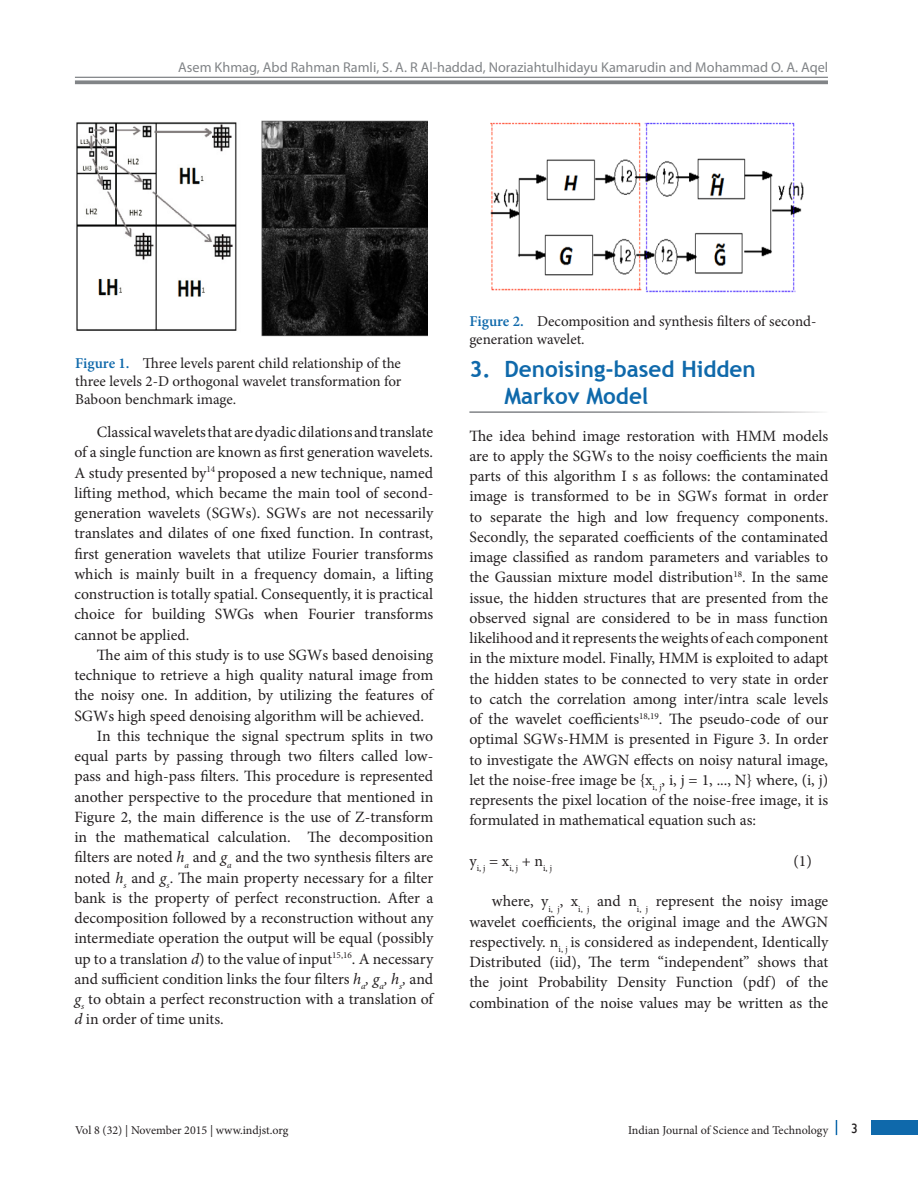
<style>
.page{position:relative;width:918px;height:1188px;background:#fff}
.page>*{position:absolute;margin:0;border:0;box-sizing:border-box;transform-origin:0 0}
.Body_Head{font:700 22.5px/27px "Trebuchet MS";color:#0f69ab}
.Body_Text_Ind_F{font:15.75px/20.2px "Minion Pro";color:#231f20;text-align:justify}
.Body_Text{font:15.75px/20.2px "Minion Pro";letter-spacing:-.005em;color:#231f20;text-align:justify}
.t1{font:15px/18px "Minion Pro";letter-spacing:-.005em;color:#231f20;text-align:justify}
.t2{font:14.25px "Myriad Pro";color:#818487}
.t3{font:13.5px "Gill Sans";color:#231f20}
.t4{font:12px "Minion Pro";color:#231f20}
.Body_Text-2{font:9.15px "Minion Pro";color:#231f20}
.s1{font-weight:600;color:#0f69ab}
.s2{font-style:italic}
</style>
<div class="page">
<hr style="left:75px;top:77px;width:753px;height:1px;background:#818487">
<svg style="left:75px;top:80px;width:753px;height:4px;background:#8e9194"></svg>
<div style="left:872px;top:1120px;width:46px;height:15px;background:#0f69ab"></div>
<svg style="left:836px;top:1120px;width:1px;height:15px"></svg>
<img style="left:76px;top:121px;width:352px;height:215px">
<img style="left:491px;top:122px;width:313px;height:171px">
<p class="t2" style="left:178px;top:60px;width:651px">Asem Khmag, Abd Rahman Ramli, S. A. R Al-haddad, Noraziahtulhidayu Kamarudin and Mohammad O. A. Aqel</p>
<p class="t1" style="left:75px;top:354px;width:328px"><span class="s1">Figure 1.</span> Three levels parent child relationship of the three levels 2-D orthogonal wavelet transformation for Baboon benchmark image.</p>
<p class="Body_Text_Ind_F" style="left:74px;top:422px;width:360px;text-indent:23px">Classical wavelets that are dyadic dilations and translate of a single function are known as first generation wavelets.<br>A study presented by<sup>14</sup> proposed a new technique, named lifting method, which became the main tool of second&shy;generation wavelets (SGWs). SGWs are not necessarily translates and dilates of one fixed function. In contrast, first generation wavelets that utilize Fourier transforms which is mainly built in a frequency domain, a lifting construction is totally spatial. Consequently, it is practical choice for building SWGs when Fourier transforms cannot be applied.</p>
<p class="Body_Text_Ind_F" style="left:74px;top:645px;width:360px;text-indent:23px">The aim of this study is to use SGWs based denoising technique to retrieve a high quality natural image from the noisy one. In addition, by utilizing the features of SGWs high speed denoising algorithm will be achieved.</p>
<p class="Body_Text_Ind_F" style="left:74px;top:726px;width:360px;text-indent:23px">In this technique the signal spectrum splits in two equal parts by passing through two filters called low&shy;pass and high-pass filters. This procedure is represented another perspective to the procedure that mentioned in Figure 2, the main difference is the use of Z-transform in the mathematical calculation. The decomposition filters are noted <span class="s2">h</span><sub>a</sub> and <span class="s2">g</span><sub>a</sub> and the two synthesis filters are noted <span class="s2">h</span><sub>s</sub> and <span class="s2">g</span><sub>s</sub>. The main property necessary for a filter bank is the property of perfect reconstruction. After a decomposition followed by a reconstruction without any intermediate operation the output will be equal (possibly up to a translation <span class="s2">d</span>) to the value of input<sup>15,16</sup>. A necessary and sufficient condition links the four filters <span class="s2">h</span><sub>a</sub><span class="s2">, g</span><sub>a</sub><span class="s2">, h</span><sub>s</sub><span class="s2">,</span> and <span class="s2">g</span><sub>s</sub> to obtain a perfect reconstruction with a translation of <span class="s2">d</span> in order of time units.</p>
<p class="t1" style="left:469px;top:312px;width:349px"><span class="s1">Figure 2.</span> Decomposition and synthesis filters of second&shy;generation wavelet.</p>
<p class="Body_Head" style="left:504px;top:355px;width:253px;text-indent:-35px">3. Denoising-based Hidden<br>Markov Model</p>
<p class="Body_Text" style="left:469px;top:425px;width:360px">The idea behind image restoration with HMM models are to apply the SGWs to the noisy coefficients the main parts of this algorithm I s as follows: the contaminated image is transformed to be in SGWs format in order to separate the high and low frequency components.<br>Secondly, the separated coefficients of the contaminated image classified as random parameters and variables to the Gaussian mixture model distribution<sup>18</sup>. In the same issue, the hidden structures that are presented from the observed signal are considered to be in mass function likelihood and it represents the weights of each component in the mixture model. Finally, HMM is exploited to adapt the hidden states to be connected to very state in order to catch the correlation among inter/intra scale levels of the wavelet coefficients<sup>18,19</sup>. The pseudo-code of our optimal SGWs-HMM is presented in Figure 3. In order to investigate the AWGN effects on noisy natural image, let the noise-free image be {x<sub>i,</sub> <sub>j</sub>, i, j = 1, ..., N} where, (i, j) represents the pixel location of the noise-free image, it is formulated in mathematical equation such as:</p>
<p class="Body_Text-2" style="left:469px;top:862px;width:84px"><sup>y</sup>i, j <sup>=</sup> <sup>x</sup>i, j <sup>+</sup> <sup>n</sup>i, j</p>
<p class="Body_Text" style="left:793px;top:851px;width:20px">(1)</p>
<p class="Body_Text_Ind_F" style="left:469px;top:891px;width:360px;text-indent:23px">where, y<sub>i,</sub> <sub>j</sub>, x<sub>i,</sub> <sub>j</sub> and n<sub>i,</sub> <sub>j</sub> represent the noisy image wavelet coefficients, the original image and the AWGN respectively. n<sub>i,</sub> <sub>j</sub> is considered as independent, Identically Distributed (iid), The term “independent” shows that the joint Probability Density Function (pdf) of the combination of the noise values may be written as the</p>
<p class="t4" style="left:75px;top:1122px;width:215px">Vol 8 (32) | November 2015 | www.indjst.org</p>
<p class="t4" style="left:628px;top:1123px;width:202px">Indian Journal of Science and Technology</p>
<p class="t3" style="left:851px;top:1120px;width:8px">3</p>
</div>
